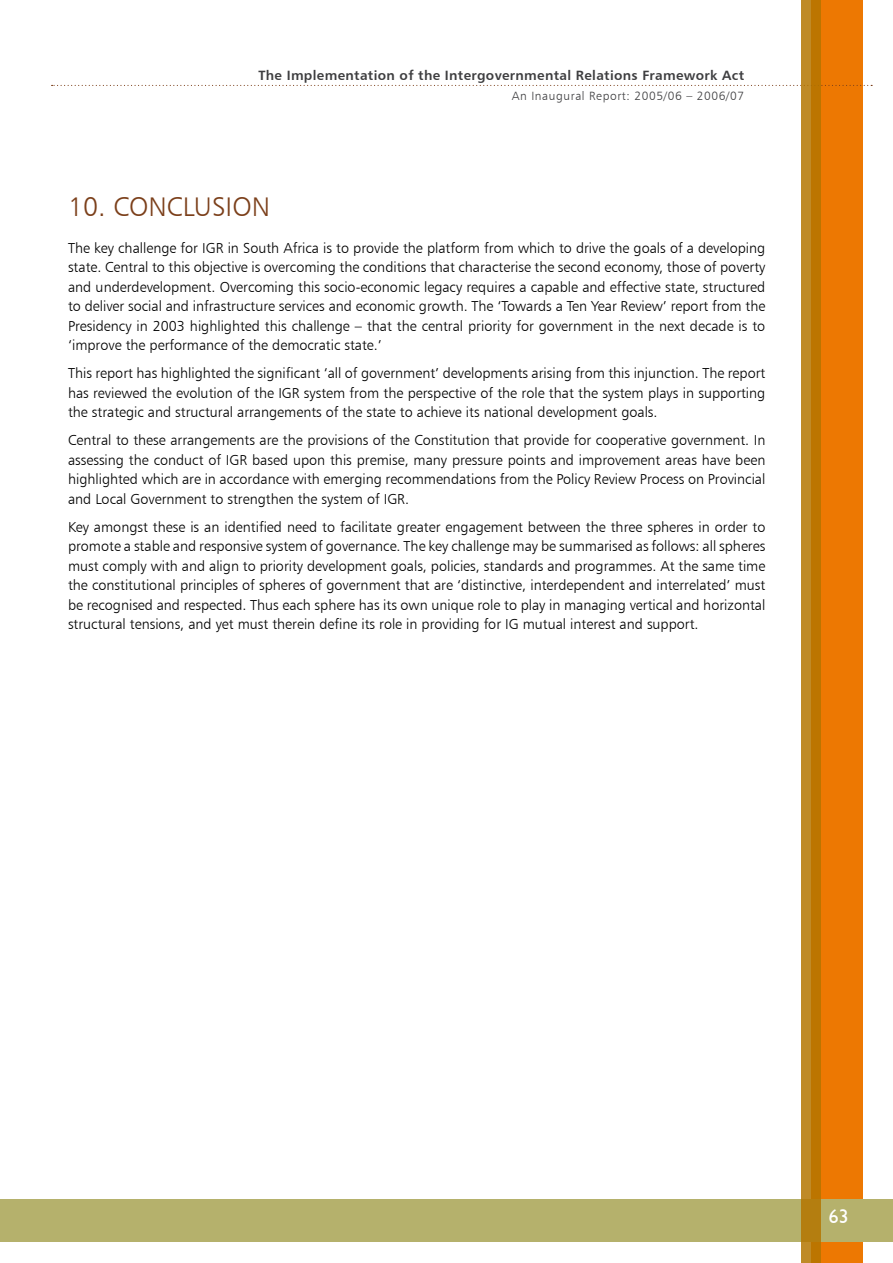
<style>
.page{position:relative;width:893px;height:1263px;background:#fff}
.page>*{position:absolute;margin:0;border:0;box-sizing:border-box;transform-origin:0 0}
.t1{font:27px "Humanist 777 BT Light B";color:#7b3f1a}
.t2{font:19.65px "Humanist 521 BT";color:#fff}
.t3{font:14.4px/19.5px "Humanist 777 BT Light B";color:#000;text-align:justify}
.t4{font:13.5px "Humanist 777 BT Bold B";letter-spacing:.025em;color:#3e3e40}
.t5{font:12px "Humanist 777 BT Light B";letter-spacing:.05em;color:#3e3e40}
</style>
<div class="page">
<hr style="left:0;top:21px;width:1px;height:84px;background:#b5b16c">
<div style="left:811px;top:0;width:51px;height:1263px;background:#ed7802"></div>
<svg style="left:52px;top:85px;width:820px;height:1px"></svg>
<div style="left:0;top:1199px;width:893px;height:42px;background:#b5b16c"></div>
<svg style="left:801px;top:0;width:20px;height:1263px"></svg>
<p class="t4" style="left:258px;top:67px;width:487px">The Implementation of the Intergovernmental Relations Framework Act</p>
<p class="t5" style="left:512px;top:88px;width:234px">An Inaugural Report: 2005/06 – 2006/07</p>
<h1 class="t1" style="left:68px;top:190px;width:204px">10. CONCLUSION</h1>
<p class="t3" style="left:68px;top:238px;width:699px">The key challenge for IGR in South Africa is to provide the platform from which to drive the goals of a developing state. Central to this objective is overcoming the conditions that characterise the second economy, those of poverty and underdevelopment. Overcoming this socio-economic legacy requires a capable and effective state, structured to deliver social and infrastructure services and economic growth. The ‘Towards a Ten Year Review’ report from the Presidency in 2003 highlighted this challenge – that the central priority for government in the next decade is to ‘improve the performance of the democratic state.’</p>
<p class="t3" style="left:68px;top:363px;width:699px">This report has highlighted the significant ‘all of government’ developments arising from this injunction. The report has reviewed the evolution of the IGR system from the perspective of the role that the system plays in supporting the strategic and structural arrangements of the state to achieve its national development goals.</p>
<p class="t3" style="left:68px;top:430px;width:699px">Central to these arrangements are the provisions of the Constitution that provide for cooperative government. In assessing the conduct of IGR based upon this premise, many pressure points and improvement areas have been highlighted which are in accordance with emerging recommendations from the Policy Review Process on Provincial and Local Government to strengthen the system of IGR.</p>
<p class="t3" style="left:68px;top:517px;width:699px">Key amongst these is an identified need to facilitate greater engagement between the three spheres in order to promote a stable and responsive system of governance. The key challenge may be summarised as follows: all spheres must comply with and align to priority development goals, policies, standards and programmes. At the same time the constitutional principles of spheres of government that are ‘distinctive, interdependent and interrelated’ must be recognised and respected. Thus each sphere has its own unique role to play in managing vertical and horizontal structural tensions, and yet must therein define its role in providing for IG mutual interest and support.</p>
<h2 class="t2" style="left:829px;top:1204px;width:21px">63</h2>
</div>
